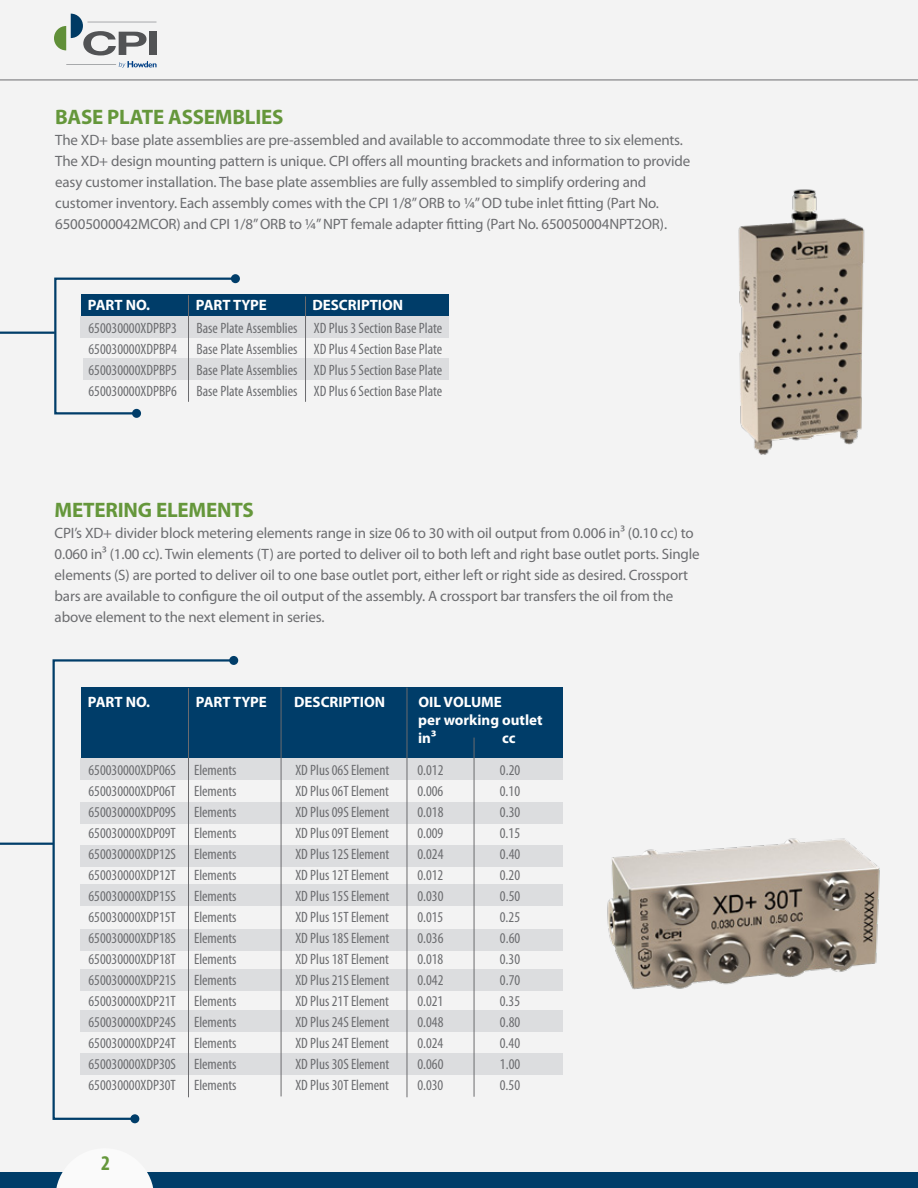
<style>
.page{position:relative;width:918px;height:1188px;background:#f3f3f3}
.page>*{position:absolute;margin:0;border:0;box-sizing:border-box;transform-origin:0 0}
.t1{font:700 21px "Myriad Pro";letter-spacing:-.01em;color:#65973b}
.t2{font:700 condensed 21px "Myriad Pro";color:#65973b}
.t3{font:condensed 15px "Myriad Pro";color:#6c6d70}
.t4{font:15px/21px "Myriad Pro";letter-spacing:-.01em;color:#6c6d70}
.t5{font:700 15px "Myriad Pro";color:#fff}
</style>
<div class="page">
<svg style="left:0;top:842px;width:51px;height:3px"></svg>
<svg style="left:51px;top:659px;width:185px;height:461px"></svg>
<div style="left:130px;top:1114px;width:9px;height:9px;background:#003d69;border-radius:50%"></div>
<div style="left:229px;top:656px;width:9px;height:9px;background:#003d69;border-radius:50%"></div>
<svg style="left:0;top:277px;width:238px;height:138px"></svg>
<div style="left:132px;top:409px;width:9px;height:9px;background:#003d69;border-radius:50%"></div>
<div style="left:231px;top:274px;width:9px;height:9px;background:#003d69;border-radius:50%"></div>
<hr style="left:0;top:80px;width:918px;height:1px;background:#6c6d70">
<div style="left:0;top:1172px;width:918px;height:16px;background:#003d69"></div>
<div style="left:56px;top:1172px;width:97px;height:16px;background:#fafafa"></div>
<div style="left:81px;top:295px;width:367px;height:21px;background:#003d69"></div>
<div style="left:81px;top:316px;width:368px;height:22px;background:#dcdddf"></div>
<div style="left:83px;top:358px;width:366px;height:21px;background:#dcdddf"></div>
<hr style="left:305px;top:296px;width:1px;height:106px;background:#6b6b6e">
<hr style="left:188px;top:295px;width:1px;height:107px;background:#6b6b6e">
<div style="left:81px;top:687px;width:482px;height:72px;background:#003d69"></div>
<div style="left:81px;top:759px;width:482px;height:21px;background:#dcdddf"></div>
<div style="left:81px;top:803px;width:482px;height:21px;background:#dcdddf"></div>
<div style="left:81px;top:845px;width:482px;height:21px;background:#dcdddf"></div>
<div style="left:81px;top:884px;width:482px;height:21px;background:#dcdddf"></div>
<div style="left:81px;top:929px;width:482px;height:21px;background:#dcdddf"></div>
<div style="left:80px;top:969px;width:483px;height:21px;background:#dcdddf"></div>
<div style="left:81px;top:1011px;width:482px;height:21px;background:#dcdddf"></div>
<div style="left:80px;top:1053px;width:483px;height:21px;background:#dcdddf"></div>
<hr style="left:281px;top:688px;width:1px;height:408px;background:#6b6b6e">
<hr style="left:407px;top:688px;width:1px;height:409px;background:#6b6b6e">
<hr style="left:474px;top:738px;width:1px;height:359px;background:#6b6b6e">
<hr style="left:188px;top:688px;width:1px;height:409px;background:#6b6b6e">
<img style="left:738px;top:189px;width:127px;height:266px">
<img style="left:607px;top:838px;width:273px;height:152px">
<svg style="left:66px;top:61px;width:91px;height:7px"></svg>
<svg style="left:54px;top:14px;width:103px;height:41px"></svg>
<div style="left:149px;top:32px;width:8px;height:23px;background:#57585a"></div>
<p class="t1" style="left:55px;top:103px;width:230px">BASE PLATE ASSEMBLIES</p>
<p class="t4" style="left:55px;top:129px;width:637px">The XD+ base plate assemblies are pre-assembled and available to accommodate three to six elements.<br>The XD+ design mounting pattern is unique. CPI offers all mounting brackets and information to provide easy customer installation. The base plate assemblies are fully assembled to simplify ordering and</p>
<p class="t4" style="left:55px;top:192px;width:613px">customer inventory. Each assembly comes with the CPI 1/8” ORB to ¼” OD tube inlet fitting (Part No.<br>65005000042MCOR) and CPI 1/8” ORB to ¼” NPT female adapter fitting (Part No. 650050004NPT2OR).</p>
<p class="t5" style="left:88px;top:295px;width:64px">PART NO.</p>
<p class="t5" style="left:196px;top:295px;width:73px">PART TYPE</p>
<p class="t5" style="left:312px;top:295px;width:92px">DESCRIPTION</p>
<p class="t3" style="left:89px;top:319px;width:90px">650030000XDPBP3</p>
<p class="t3" style="left:197px;top:319px;width:247px">Base Plate Assemblies XD Plus 3 Section Base Plate</p>
<p class="t3" style="left:89px;top:340px;width:90px">650030000XDPBP4</p>
<p class="t3" style="left:197px;top:340px;width:247px">Base Plate Assemblies XD Plus 4 Section Base Plate</p>
<p class="t3" style="left:89px;top:361px;width:90px">650030000XDPBP5</p>
<p class="t3" style="left:197px;top:361px;width:247px">Base Plate Assemblies XD Plus 5 Section Base Plate</p>
<p class="t3" style="left:89px;top:382px;width:90px">650030000XDPBP6</p>
<p class="t3" style="left:197px;top:382px;width:247px">Base Plate Assemblies XD Plus 6 Section Base Plate</p>
<p class="t1" style="left:55px;top:496px;width:201px">METERING ELEMENTS</p>
<p class="t4" style="left:55px;top:522px;width:647px">CPI’s XD+ divider block metering elements range in size 06 to 30 with oil output from 0.006 in³ (0.10 cc) to 0.060 in³ (1.00 cc). Twin elements (T) are ported to deliver oil to both left and right base outlet ports. Single elements (S) are ported to deliver oil to one base outlet port, either left or right side as desired. Crossport bars are available to configure the oil output of the assembly. A crossport bar transfers the oil from the above element to the next element in series.</p>
<p class="t5" style="left:88px;top:692px;width:64px">PART NO.</p>
<p class="t5" style="left:196px;top:692px;width:73px">PART TYPE</p>
<p class="t5" style="left:294px;top:692px;width:92px">DESCRIPTION</p>
<p class="t5" style="left:418px;top:692px;width:85px">OIL VOLUME</p>
<p class="t5" style="left:418px;top:710px;width:126px">per working outlet</p>
<p class="t5" style="left:418px;top:728px;width:20px">in3</p>
<p class="t5" style="left:502px;top:728px;width:15px">cc</p>
<p class="t3" style="left:89px;top:761px;width:150px">650030000XDP06S Elements</p>
<p class="t3" style="left:295px;top:761px;width:95px">XD Plus 06S Element</p>
<p class="t3" style="left:417px;top:761px;width:28px">0.012</p>
<p class="t3" style="left:500px;top:761px;width:22px">0.20</p>
<p class="t3" style="left:89px;top:782px;width:150px">650030000XDP06T Elements</p>
<p class="t3" style="left:295px;top:782px;width:95px">XD Plus 06T Element</p>
<p class="t3" style="left:417px;top:782px;width:28px">0.006</p>
<p class="t3" style="left:500px;top:782px;width:22px">0.10</p>
<p class="t3" style="left:89px;top:803px;width:150px">650030000XDP09S Elements</p>
<p class="t3" style="left:295px;top:803px;width:95px">XD Plus 09S Element</p>
<p class="t3" style="left:417px;top:803px;width:28px">0.018</p>
<p class="t3" style="left:500px;top:803px;width:22px">0.30</p>
<p class="t3" style="left:89px;top:824px;width:150px">650030000XDP09T Elements</p>
<p class="t3" style="left:295px;top:824px;width:95px">XD Plus 09T Element</p>
<p class="t3" style="left:417px;top:824px;width:28px">0.009</p>
<p class="t3" style="left:500px;top:824px;width:22px">0.15</p>
<p class="t3" style="left:89px;top:845px;width:150px">650030000XDP12S Elements</p>
<p class="t3" style="left:295px;top:845px;width:95px">XD Plus 12S Element</p>
<p class="t3" style="left:417px;top:845px;width:28px">0.024</p>
<p class="t3" style="left:500px;top:845px;width:22px">0.40</p>
<p class="t3" style="left:89px;top:866px;width:150px">650030000XDP12T Elements</p>
<p class="t3" style="left:295px;top:866px;width:95px">XD Plus 12T Element</p>
<p class="t3" style="left:417px;top:866px;width:28px">0.012</p>
<p class="t3" style="left:500px;top:866px;width:22px">0.20</p>
<p class="t3" style="left:89px;top:887px;width:150px">650030000XDP15S Elements</p>
<p class="t3" style="left:295px;top:887px;width:95px">XD Plus 15S Element</p>
<p class="t3" style="left:417px;top:887px;width:28px">0.030</p>
<p class="t3" style="left:500px;top:887px;width:22px">0.50</p>
<p class="t3" style="left:89px;top:908px;width:150px">650030000XDP15T Elements</p>
<p class="t3" style="left:295px;top:908px;width:95px">XD Plus 15T Element</p>
<p class="t3" style="left:417px;top:908px;width:28px">0.015</p>
<p class="t3" style="left:500px;top:908px;width:22px">0.25</p>
<p class="t3" style="left:89px;top:929px;width:150px">650030000XDP18S Elements</p>
<p class="t3" style="left:295px;top:929px;width:95px">XD Plus 18S Element</p>
<p class="t3" style="left:417px;top:929px;width:28px">0.036</p>
<p class="t3" style="left:500px;top:929px;width:22px">0.60</p>
<p class="t3" style="left:89px;top:950px;width:150px">650030000XDP18T Elements</p>
<p class="t3" style="left:295px;top:950px;width:95px">XD Plus 18T Element</p>
<p class="t3" style="left:417px;top:950px;width:28px">0.018</p>
<p class="t3" style="left:500px;top:950px;width:22px">0.30</p>
<p class="t3" style="left:89px;top:971px;width:150px">650030000XDP21S Elements</p>
<p class="t3" style="left:295px;top:971px;width:95px">XD Plus 21S Element</p>
<p class="t3" style="left:417px;top:971px;width:28px">0.042</p>
<p class="t3" style="left:500px;top:971px;width:22px">0.70</p>
<p class="t3" style="left:89px;top:992px;width:150px">650030000XDP21T Elements</p>
<p class="t3" style="left:295px;top:992px;width:95px">XD Plus 21T Element</p>
<p class="t3" style="left:417px;top:992px;width:28px">0.021</p>
<p class="t3" style="left:500px;top:992px;width:22px">0.35</p>
<p class="t3" style="left:89px;top:1013px;width:150px">650030000XDP24S Elements</p>
<p class="t3" style="left:295px;top:1013px;width:95px">XD Plus 24S Element</p>
<p class="t3" style="left:417px;top:1013px;width:28px">0.048</p>
<p class="t3" style="left:500px;top:1013px;width:22px">0.80</p>
<p class="t3" style="left:89px;top:1034px;width:150px">650030000XDP24T Elements</p>
<p class="t3" style="left:295px;top:1034px;width:95px">XD Plus 24T Element</p>
<p class="t3" style="left:417px;top:1034px;width:28px">0.024</p>
<p class="t3" style="left:500px;top:1034px;width:22px">0.40</p>
<p class="t3" style="left:89px;top:1055px;width:150px">650030000XDP30S Elements</p>
<p class="t3" style="left:295px;top:1055px;width:95px">XD Plus 30S Element</p>
<p class="t3" style="left:417px;top:1055px;width:28px">0.060</p>
<p class="t3" style="left:500px;top:1055px;width:22px">1.00</p>
<p class="t3" style="left:89px;top:1076px;width:150px">650030000XDP30T Elements</p>
<p class="t3" style="left:295px;top:1076px;width:95px">XD Plus 30T Element</p>
<p class="t3" style="left:417px;top:1076px;width:28px">0.030</p>
<p class="t3" style="left:500px;top:1076px;width:22px">0.50</p>
<p class="t2" style="left:101px;top:1150px;width:10px">2</p>
</div>
